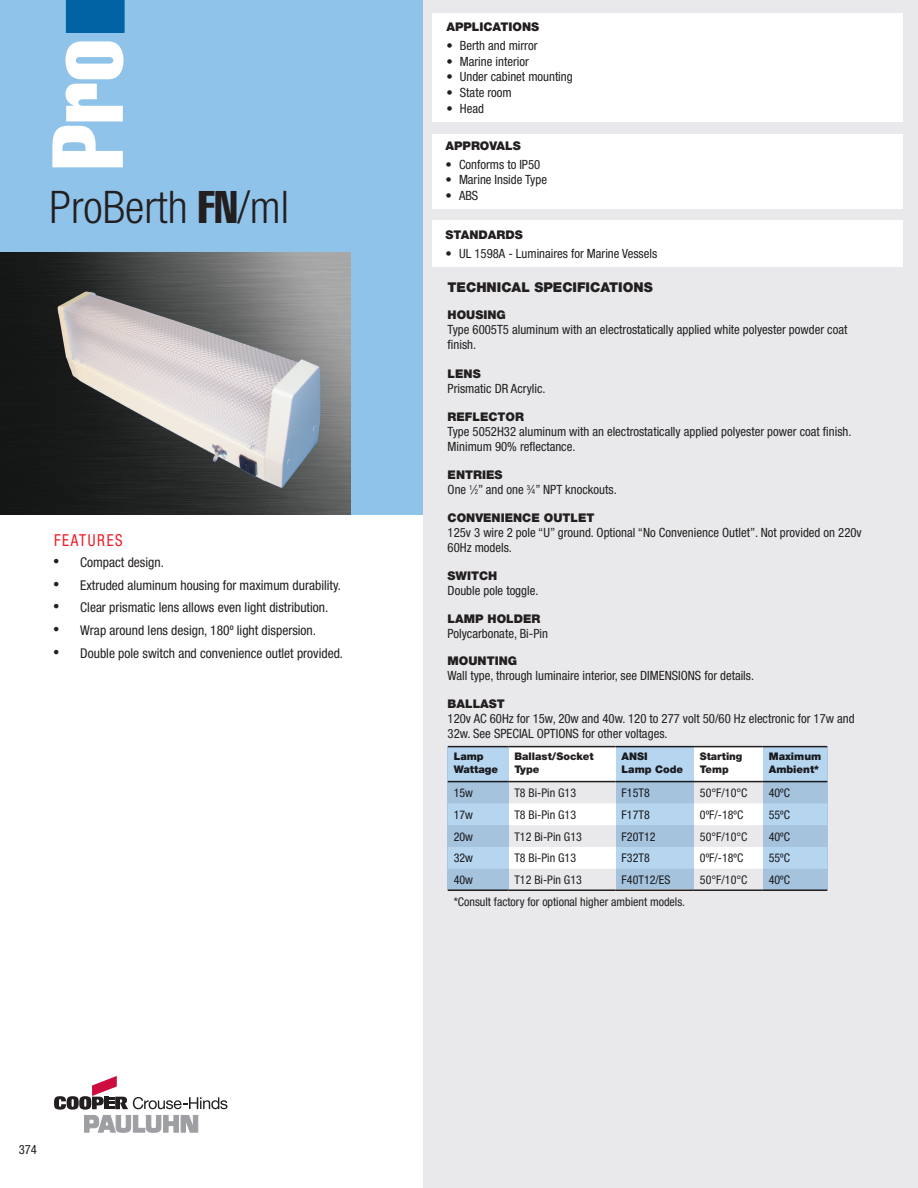
<style>
.page{position:relative;width:918px;height:1188px;background:#fff}
.page>*{position:absolute;margin:0;border:0;box-sizing:border-box;transform-origin:0 0}
.t1{font:extra-condensed 99px "Helvetica";color:#fff}
.Default_Text{font:300 condensed 45px "Helvetica Neue LT Std";color:#231f20}
.t2{font:condensed 16.5px "Helvetica Neue";letter-spacing:.11em;color:#ee1c27;scale:.91 1}
.t3{font:condensed 13.5px "Helvetica Neue";color:#231f20}
.t4{font:900 13.5px "Helvetica Neue LT Std";color:#231f20}
.TECH_double_line{font:condensed 12.75px/15px "Helvetica Neue";color:#231f20}
.TECH_SPEC_LIST{font:condensed 12.75px/15px "Helvetica Neue";color:#231f20}
.application_bulltes{font:condensed 12.75px "Helvetica Neue";color:#231f20}
.feature_list_-_spaci{font:condensed 12.75px "Helvetica Neue";color:#231f20}
.t5{font:condensed 12px "Helvetica Neue";color:#231f20}
.APPLICATION_TITLE{font:900 12px "Helvetica Neue LT Std";color:#231f20}
.t6{font:900 10.5px/12.6px "Helvetica Neue LT Std";color:#231f20}
.s1{font-family:"Helvetica";font-weight:400;font-stretch:extra-condensed}
.s2{font-family:"Times New Roman";font-stretch:normal;font-size:18px}
.s3{font-size:7.05px}
</style>
<div class="page">
<svg style="left:54px;top:1076px;width:174px;height:56px"></svg>
<div style="left:0;top:0;width:425px;height:514px;background:#8fc3e9"></div>
<img style="left:0;top:252px;width:351px;height:262px">
<div style="left:423px;top:0;width:495px;height:1188px;background:#e9e9eb"></div>
<div style="left:66px;top:0;width:58px;height:32px;background:#0163a3"></div>
<div style="left:432px;top:14px;width:471px;height:108px;background:#fff"></div>
<div style="left:432px;top:220px;width:470px;height:47px;background:#fff"></div>
<div style="left:432px;top:134px;width:471px;height:74px;background:#fff"></div>
<svg style="left:509px;top:747px;width:254px;height:122px;fill:#fff"></svg>
<hr style="left:448px;top:746px;width:60px;height:1px;background:#231f20">
<hr style="left:508px;top:746px;width:108px;height:1px;background:#231f20">
<hr style="left:694px;top:746px;width:69px;height:1px;background:#231f20">
<hr style="left:763px;top:746px;width:64px;height:1px;background:#231f20">
<hr style="left:508px;top:781px;width:108px;height:1px;background:#231f20">
<hr style="left:694px;top:781px;width:69px;height:1px;background:#231f20">
<hr style="left:448px;top:889px;width:60px;height:2px;background:#231f20">
<hr style="left:508px;top:889px;width:108px;height:2px;background:#231f20">
<hr style="left:616px;top:889px;width:78px;height:2px;background:#231f20">
<hr style="left:694px;top:889px;width:69px;height:2px;background:#231f20">
<hr style="left:763px;top:889px;width:64px;height:2px;background:#231f20">
<div style="left:447px;top:747px;width:62px;height:143px;background:linear-gradient(to right,#adcbe5,#adcbe5)"></div>
<div style="left:616px;top:746px;width:78px;height:143px;background:linear-gradient(to right,#aecce6,#aecce6)"></div>
<div style="left:763px;top:747px;width:64px;height:142px;background:linear-gradient(to right,#adcbe5,#adcbe5)"></div>
<img style="left:57px;top:292px;width:40px;height:99px">
<p class="t1" style="left:25px;top:170px;width:132px;rotate:-90deg">Pro</p>
<p class="Default_Text" style="left:50px;top:181px;width:241px">ProBerth <span class="s1">FN</span>/ml</p>
<p class="t2" style="left:54px;top:530px;width:77px">FEATURES</p>
<p class="t3" style="left:53px;top:555px;width:112px"><span class="s2">•</span> Compact design.</p>
<p class="t3" style="left:53px;top:577px;width:289px"><span class="s2">•</span> Extruded aluminum housing for maximum durability.</p>
<p class="t3" style="left:53px;top:600px;width:277px"><span class="s2">•</span> Clear prismatic lens allows even light distribution.</p>
<p class="t3" style="left:53px;top:623px;width:264px"><span class="s2">•</span> Wrap around lens design, 180º light dispersion.</p>
<p class="t3" style="left:53px;top:645px;width:291px"><span class="s2">•</span> Double pole switch and convenience outlet provided.</p>
<p class="feature_list_-_spaci" style="left:19px;top:1143px;width:20px">374</p>
<p class="APPLICATION_TITLE" style="left:446px;top:20px;width:94px">APPLICATIONS</p>
<p class="application_bulltes" style="left:446px;top:38px;width:93px">• Berth and mirror</p>
<p class="application_bulltes" style="left:446px;top:54px;width:84px">• Marine interior</p>
<p class="application_bulltes" style="left:446px;top:69px;width:128px">• Under cabinet mounting</p>
<p class="application_bulltes" style="left:446px;top:85px;width:67px">• State room</p>
<p class="application_bulltes" style="left:446px;top:101px;width:39px">• Head</p>
<p class="APPLICATION_TITLE" style="left:446px;top:138px;width:77px">APPROVALS</p>
<p class="application_bulltes" style="left:446px;top:157px;width:96px">• Conforms to IP50</p>
<p class="application_bulltes" style="left:446px;top:172px;width:103px">• Marine Inside Type</p>
<p class="application_bulltes" style="left:446px;top:188px;width:34px">• ABS</p>
<p class="APPLICATION_TITLE" style="left:446px;top:227px;width:79px">STANDARDS</p>
<p class="application_bulltes" style="left:446px;top:246px;width:213px">• UL 1598A - Luminaires for Marine Vessels</p>
<p class="t4" style="left:448px;top:279px;width:207px">TECHNICAL SPECIFICATIONS</p>
<p class="APPLICATION_TITLE" style="left:448px;top:308px;width:60px">HOUSING</p>
<p class="TECH_double_line" style="left:448px;top:322px;width:401px">Type 6005T5 aluminum with an electrostatically applied white polyester powder coat finish.</p>
<p class="APPLICATION_TITLE" style="left:448px;top:366px;width:35px">LENS</p>
<p class="TECH_double_line" style="left:448px;top:381px;width:100px">Prismatic DR Acrylic.</p>
<p class="APPLICATION_TITLE" style="left:448px;top:410px;width:78px">REFLECTOR</p>
<p class="TECH_double_line" style="left:448px;top:424px;width:405px">Type 5052H32 aluminum with an electrostatically applied polyester power coat finish.<br>Minimum 90% reflectance.</p>
<p class="APPLICATION_TITLE" style="left:448px;top:467px;width:56px">ENTRIES</p>
<p class="TECH_SPEC_LIST" style="left:448px;top:482px;width:171px">One <sup>1</sup>⁄<span class="s3">2</span>” and one <sup>3</sup>⁄<span class="s3">4</span>” NPT knockouts.</p>
<p class="APPLICATION_TITLE" style="left:448px;top:511px;width:148px">CONVENIENCE OUTLET</p>
<p class="TECH_double_line" style="left:448px;top:525px;width:416px">125v 3 wire 2 pole “U” ground. Optional “No Convenience Outlet”. Not provided on 220v<br>60Hz models.</p>
<p class="APPLICATION_TITLE" style="left:448px;top:568px;width:51px">SWITCH</p>
<p class="TECH_SPEC_LIST" style="left:448px;top:583px;width:92px">Double pole toggle.</p>
<p class="APPLICATION_TITLE" style="left:448px;top:611px;width:94px">LAMP HOLDER</p>
<p class="TECH_SPEC_LIST" style="left:448px;top:625px;width:102px">Polycarbonate, Bi-Pin</p>
<p class="APPLICATION_TITLE" style="left:448px;top:654px;width:71px">MOUNTING</p>
<p class="TECH_SPEC_LIST" style="left:448px;top:668px;width:308px">Wall type, through luminaire interior, see DIMENSIONS for details.</p>
<p class="APPLICATION_TITLE" style="left:448px;top:697px;width:59px">BALLAST</p>
<p class="TECH_SPEC_LIST" style="left:448px;top:711px;width:409px">120v AC 60Hz for 15w, 20w and 40w. 120 to 277 volt 50/60 Hz electronic for 17w and<br>32w. See SPECIAL OPTIONS for other voltages.</p>
<p class="t6" style="left:454px;top:750px;width:31px">Lamp</p>
<p class="t6" style="left:454px;top:763px;width:46px">Wattage</p>
<p class="t6" style="left:514px;top:750px;width:81px">Ballast/Socket<br>Type</p>
<p class="t6" style="left:622px;top:750px;width:28px">ANSI</p>
<p class="t6" style="left:622px;top:763px;width:63px">Lamp Code</p>
<p class="t6" style="left:700px;top:750px;width:44px">Starting<br>Temp</p>
<p class="t6" style="left:769px;top:750px;width:54px">Maximum<br>Ambient*</p>
<p class="t5" style="left:454px;top:786px;width:21px">15w</p>
<p class="t5" style="left:514px;top:786px;width:63px">T8 Bi-Pin G13</p>
<p class="t5" style="left:622px;top:786px;width:30px">F15T8</p>
<p class="t5" style="left:700px;top:786px;width:49px">50°F/10°C</p>
<p class="t5" style="left:769px;top:786px;width:23px">40ºC</p>
<p class="t5" style="left:454px;top:808px;width:21px">17w</p>
<p class="t5" style="left:514px;top:808px;width:63px">T8 Bi-Pin G13</p>
<p class="t5" style="left:622px;top:808px;width:30px">F17T8</p>
<p class="t5" style="left:700px;top:808px;width:45px">0ºF/-18ºC</p>
<p class="t5" style="left:769px;top:808px;width:23px">55ºC</p>
<p class="t5" style="left:454px;top:829px;width:21px">20w</p>
<p class="t5" style="left:514px;top:829px;width:69px">T12 Bi-Pin G13</p>
<p class="t5" style="left:622px;top:829px;width:35px">F20T12</p>
<p class="t5" style="left:700px;top:829px;width:49px">50°F/10°C</p>
<p class="t5" style="left:769px;top:829px;width:23px">40ºC</p>
<p class="t5" style="left:454px;top:851px;width:21px">32w</p>
<p class="t5" style="left:514px;top:851px;width:63px">T8 Bi-Pin G13</p>
<p class="t5" style="left:622px;top:851px;width:30px">F32T8</p>
<p class="t5" style="left:700px;top:851px;width:45px">0ºF/-18ºC</p>
<p class="t5" style="left:769px;top:851px;width:23px">55ºC</p>
<p class="t5" style="left:454px;top:873px;width:21px">40w</p>
<p class="t5" style="left:514px;top:873px;width:69px">T12 Bi-Pin G13</p>
<p class="t5" style="left:622px;top:873px;width:50px">F40T12/ES</p>
<p class="t5" style="left:700px;top:873px;width:49px">50°F/10°C</p>
<p class="t5" style="left:769px;top:873px;width:23px">40ºC</p>
<p class="t5" style="left:454px;top:895px;width:233px">*Consult factory for optional higher ambient models.</p>
</div>
